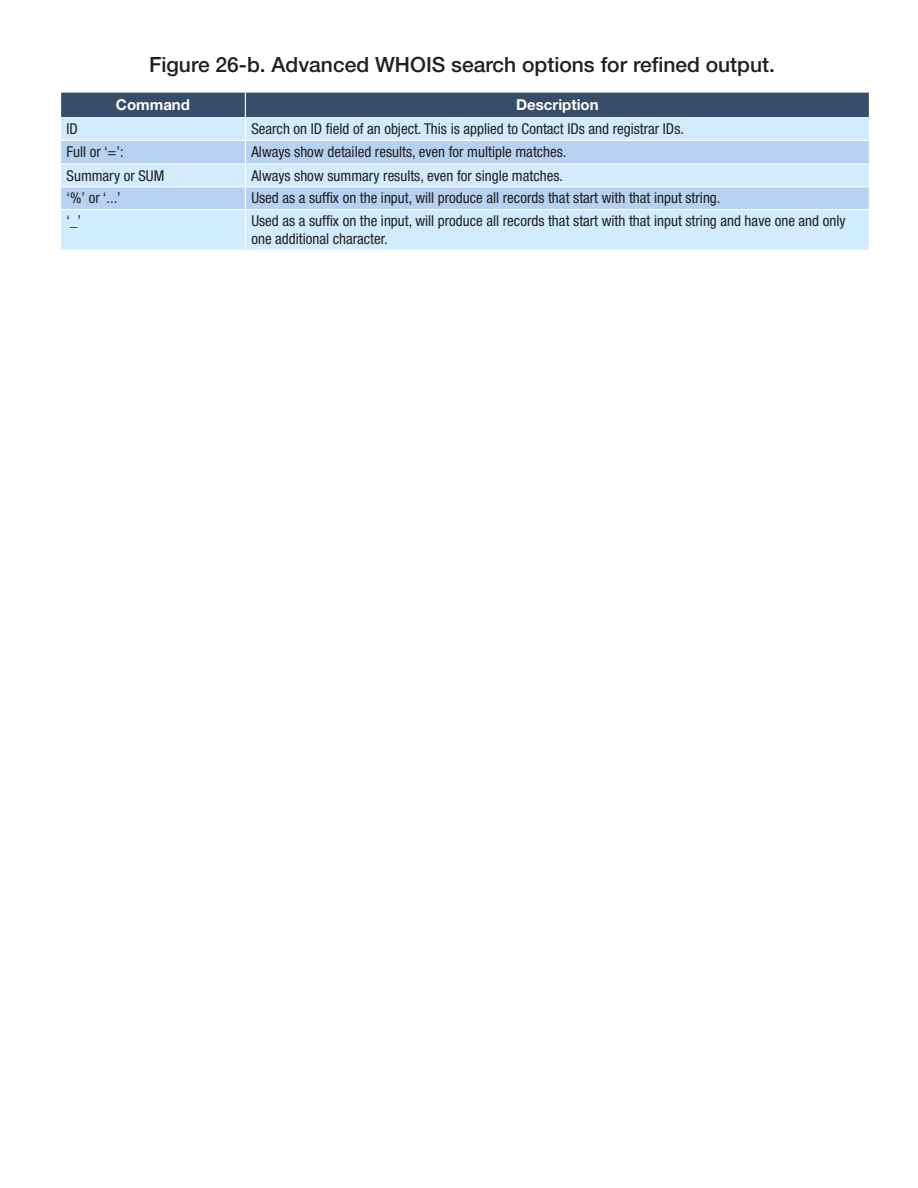
<style>
.page{position:relative;width:918px;height:1188px;background:#fff}
.page>*{position:absolute;margin:0;border:0;box-sizing:border-box;transform-origin:0 0}
.Fig_Title{font:500 21px "Helvetica Neue LT Std";color:#231f20}
.Table_text{font:condensed 15px/18px "Helvetica Neue LT Std";color:#231f20}
.Table_Col_Head{font:700 15px "Helvetica Neue LT Std";color:#fff}
</style>
<div class="page">
<div style="left:61px;top:210px;width:808px;height:40px;background:#d1ebff"></div>
<hr style="left:245px;top:210px;width:1px;height:40px;background:#fff">
<svg style="left:60px;top:92px;width:810px;height:117px;background:#a9c0db"></svg>
<hr style="left:60px;top:117px;width:185px;height:1px;background:#fff">
<hr style="left:245px;top:117px;width:625px;height:1px;background:#fff">
<p class="Fig_Title" style="left:149px;top:52px;width:627px">Figure 26-b. Advanced WHOIS search options for refined output.</p>
<p class="Table_Col_Head" style="left:116px;top:96px;width:76px">Command</p>
<p class="Table_Col_Head" style="left:516px;top:96px;width:84px">Description</p>
<p class="Table_text" style="left:67px;top:120px;width:13px">ID</p>
<p class="Table_text" style="left:251px;top:120px;width:434px">Search on ID field of an object. This is applied to Contact IDs and registrar IDs.</p>
<p class="Table_text" style="left:67px;top:143px;width:59px">Full or ‘=’:</p>
<p class="Table_text" style="left:251px;top:143px;width:317px">Always show detailed results, even for multiple matches.</p>
<p class="Table_text" style="left:67px;top:166px;width:99px">Summary or SUM</p>
<p class="Table_text" style="left:251px;top:166px;width:313px">Always show summary results, even for single matches.</p>
<p class="Table_text" style="left:67px;top:189px;width:56px">‘%’ or ‘...’</p>
<p class="Table_text" style="left:251px;top:189px;width:471px">Used as a suffix on the input, will produce all records that start with that input string.</p>
<p class="Table_text" style="left:67px;top:212px;width:16px">‘_’</p>
<p class="Table_text" style="left:251px;top:212px;width:596px">Used as a suffix on the input, will produce all records that start with that input string and have one and only one additional character.</p>
</div>
